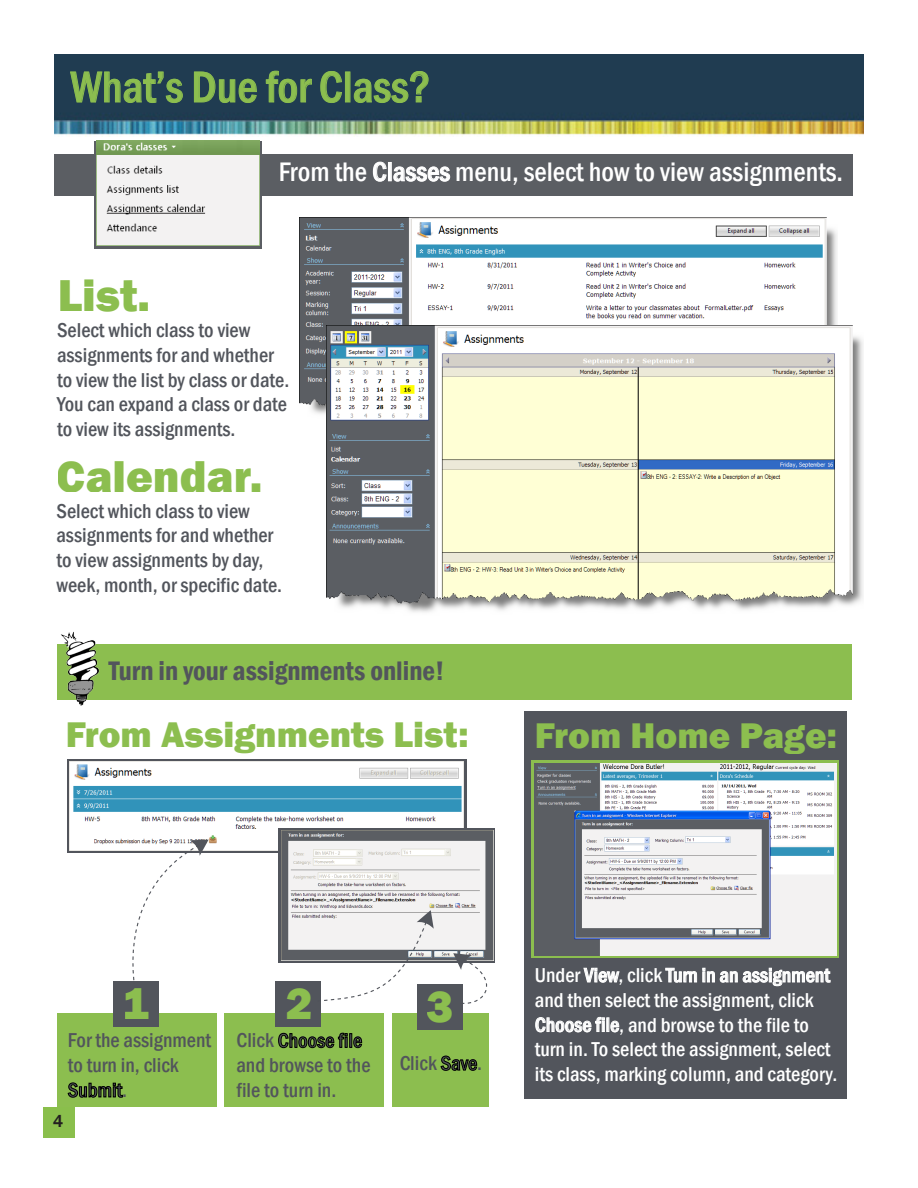
<style>
.page{position:relative;width:918px;height:1188px;background:#fff}
.page>*{position:absolute;margin:0;border:0;box-sizing:border-box;transform-origin:0 0}
.t1{font:800 45.9px "Franklin Gothic";color:#8cbe4f}
.t2{font:500 condensed 45px "Franklin Gothic";color:#8cbe4f}
.t3{font:800 36.75px "Franklin Gothic";color:#8cbe4f}
.t4{font:500 condensed 27.6px "Franklin Gothic";color:#fff}
.t5{font:600 condensed 27.6px "Franklin Gothic";color:#52555c}
.t6{font:500 condensed 20.7px/24.8px "Franklin Gothic";color:#52555c}
.t7{font:500 condensed 20.7px/24.8px "Franklin Gothic";color:#fff}
.t8{font:500 18px "Franklin Gothic";color:#231f20}
</style>
<div class="page">
<div style="left:43px;top:1108px;width:31px;height:30px;background:#8abf4c"></div>
<img style="left:54px;top:54px;width:810px;height:82px">
<svg style="left:70px;top:71px;width:113px;height:32px;background:#345550"></svg>
<svg style="left:194px;top:71px;width:63px;height:32px;background:#345450"></svg>
<svg style="left:266px;top:70px;width:46px;height:33px;background:#325250"></svg>
<svg style="left:320px;top:71px;width:22px;height:32px"></svg>
<div style="left:345px;top:72px;width:5px;height:30px;border:1px solid #8cbe4f"></div>
<svg style="left:354px;top:71px;width:75px;height:32px;background:#335350"></svg>
<div style="left:392px;top:1013px;width:96px;height:93px;background:#8cbe4f"></div>
<div style="left:224px;top:1013px;width:159px;height:93px;background:#8cbe4f"></div>
<div style="left:57px;top:1013px;width:160px;height:93px;background:#8cbe4f"></div>
<div style="left:54px;top:154px;width:798px;height:42px;background:#5b5e63"></div>
<svg style="left:373px;top:162px;width:13px;height:19px"></svg>
<div style="left:388px;top:162px;width:3px;height:19px;border:1px solid #fff"></div>
<svg style="left:394px;top:167px;width:56px;height:14px"></svg>
<div style="left:94px;top:141px;width:168px;height:108px;background:linear-gradient(to right,#5b5e63,#5b5e63)"></div>
<img style="left:96px;top:141px;width:163px;height:105px">
<img style="left:300px;top:217px;width:537px;height:205px">
<img style="left:327px;top:325px;width:536px;height:287px">
<div style="left:57px;top:645px;width:794px;height:55px;background:#8cbe4f"></div>
<img style="left:57px;top:631px;width:47px;height:75px">
<div style="left:113px;top:981px;width:46px;height:46px;background:#52555c"></div>
<svg style="left:68px;top:1083px;width:55px;height:14px"></svg>
<div style="left:275px;top:981px;width:46px;height:46px;background:#52555c"></div>
<svg style="left:278px;top:1033px;width:84px;height:15px"></svg>
<div style="left:417px;top:984px;width:46px;height:46px;background:#52555c"></div>
<svg style="left:441px;top:1056px;width:36px;height:15px"></svg>
<div style="left:67px;top:759px;width:399px;height:94px;background:#52555c"></div>
<img style="left:70px;top:761px;width:394px;height:90px">
<svg style="left:279px;top:829px;width:216px;height:134px"></svg>
<img style="left:281px;top:831px;width:213px;height:130px">
<div style="left:524px;top:712px;width:323px;height:387px;background:#52555c"></div>
<svg style="left:532px;top:760px;width:307px;height:198px;background:#9bbf71"></svg>
<img style="left:535px;top:764px;width:301px;height:191px">
<svg style="left:584px;top:968px;width:35px;height:15px"></svg>
<svg style="left:665px;top:968px;width:32px;height:15px"></svg>
<svg style="left:703px;top:968px;width:127px;height:18px"></svg>
<svg style="left:535px;top:1017px;width:84px;height:15px"></svg>
<svg style="left:132px;top:840px;width:77px;height:141px"></svg>
<svg style="left:317px;top:910px;width:117px;height:91px"></svg>
<svg style="left:453px;top:953px;width:34px;height:51px"></svg>
<p class="t2" style="left:70px;top:58px;width:362px">What’s Due for Class?</p>
<h1 class="t1" style="left:57px;top:266px;width:94px">List.</h1>
<h3 class="t4" style="left:279px;top:154px;width:566px">From the Classes menu, select how to view assignments.</h3>
<p class="t6" style="left:57px;top:318px;width:234px">Select which class to view assignments for and whether to view the list by class or date.<br>You can expand a class or date to view its assignments.</p>
<h1 class="t1" style="left:57px;top:446px;width:207px">Calendar.</h1>
<p class="t6" style="left:56px;top:498px;width:227px">Select which class to view assignments for and whether to view assignments by day, week, month, or specific date.</p>
<h3 class="t5" style="left:109px;top:653px;width:337px">Turn in your assignments online!</h3>
<h3 class="t3" style="left:65px;top:711px;width:405px">From Assignments List:</h3>
<h3 class="t3" style="left:534px;top:712px;width:304px">From Home Page:</h3>
<h1 class="t1" style="left:123px;top:974px;width:28px">1</h1>
<p class="t6" style="left:68px;top:1028px;width:145px">For the assignment to turn in, click<br>Submit.</p>
<p class="t8" style="left:53px;top:1110px;width:12px">4</p>
<h1 class="t1" style="left:285px;top:974px;width:28px">2</h1>
<p class="t6" style="left:236px;top:1028px;width:136px">Click Choose file and browse to the file to turn in.</p>
<h1 class="t1" style="left:427px;top:977px;width:28px">3</h1>
<p class="t6" style="left:399px;top:1051px;width:84px">Click Save.</p>
<p class="t7" style="left:535px;top:963px;width:304px">Under View, click Turn in an assignment and then select the assignment, click Choose file, and browse to the file to turn in. To select the assignment, select its class, marking column, and category.</p>
</div>
